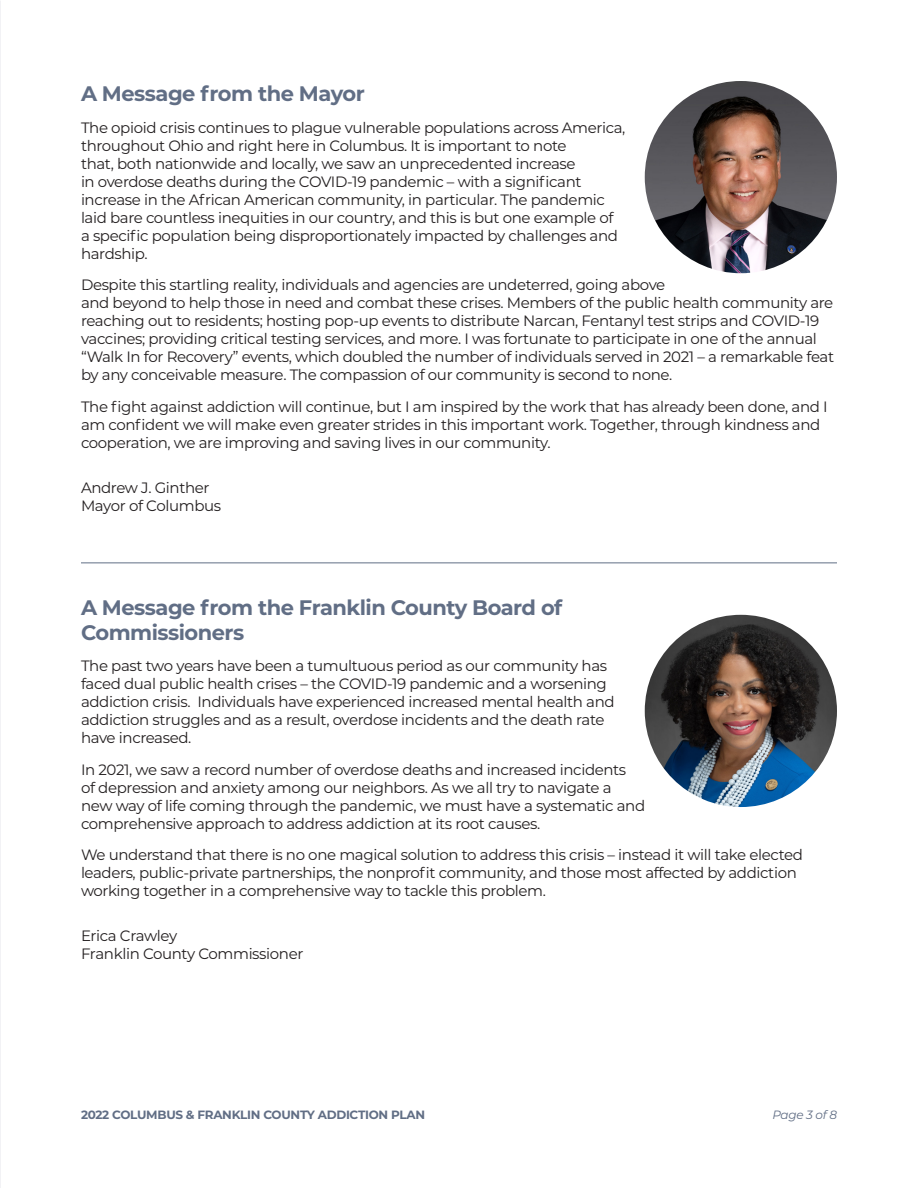
<style>
.page{position:relative;width:918px;height:1188px;background:#fff}
.page>*{position:absolute;margin:0;border:0;box-sizing:border-box;transform-origin:0 0}
.t1{font:700 21px/25.2px "Montserrat";letter-spacing:-.025em;color:#616e85}
.t2{font:15px/18px "Montserrat";letter-spacing:-.025em;color:#231f20}
.t3{font:700 12px "Montserrat";letter-spacing:-.025em;color:#616e85}
.t4{font:italic 12px "Montserrat";letter-spacing:-.025em;color:#616e85}
</style>
<div class="page">
<hr style="left:81px;top:562px;width:756px;height:1px;background:#616e85">
<img style="left:645px;top:81px;width:192px;height:192px;border-radius:96px">
<img style="left:645px;top:615px;width:192px;height:192px;border-radius:96px">
<p class="t1" style="left:81px;top:80px;width:285px">A Message from the Mayor</p>
<p class="t2" style="left:81px;top:118px;width:546px">The opioid crisis continues to plague vulnerable populations across America, throughout Ohio and right here in Columbus. It is important to note<br>that, both nationwide and locally, we saw an unprecedented increase<br>in overdose deaths during the COVID-19 pandemic – with a significant increase in the African American community, in particular. The pandemic laid bare countless inequities in our country, and this is but one example of a specific population being disproportionately impacted by challenges and hardship.</p>
<p class="t2" style="left:81px;top:275px;width:755px">Despite this startling reality, individuals and agencies are undeterred, going above<br>and beyond to help those in need and combat these crises. Members of the public health community are reaching out to residents; hosting pop-up events to distribute Narcan, Fentanyl test strips and COVID-19 vaccines; providing critical testing services, and more. I was fortunate to participate in one of the annual “Walk In for Recovery” events, which doubled the number of individuals served in 2021 – a remarkable feat by any conceivable measure. The compassion of our community is second to none.</p>
<p class="t2" style="left:81px;top:397px;width:748px">The fight against addiction will continue, but I am inspired by the work that has already been done, and I am confident we will make even greater strides in this important work. Together, through kindness and cooperation, we are improving and saving lives in our community.</p>
<p class="t2" style="left:81px;top:478px;width:130px">Andrew J. Ginther</p>
<p class="t2" style="left:81px;top:496px;width:142px">Mayor of Columbus</p>
<p class="t1" style="left:81px;top:594px;width:483px">A Message from the Franklin County Board of<br>Commissioners</p>
<p class="t2" style="left:81px;top:657px;width:535px">The past two years have been a tumultuous period as our community has faced dual public health crises – the COVID-19 pandemic and a worsening addiction crisis. Individuals have experienced increased mental health and addiction struggles and as a result, overdose incidents and the death rate have increased.</p>
<p class="t2" style="left:81px;top:760px;width:566px">In 2021, we saw a record number of overdose deaths and increased incidents<br>of depression and anxiety among our neighbors. As we all try to navigate a new way of life coming through the pandemic, we must have a systematic and comprehensive approach to address addiction at its root causes.</p>
<p class="t2" style="left:81px;top:846px;width:723px">We understand that there is no one magical solution to address this crisis – instead it will take elected leaders, public-private partnerships, the nonprofit community, and those most affected by addiction working together in a comprehensive way to tackle this problem.</p>
<p class="t2" style="left:81px;top:927px;width:98px">Erica Crawley</p>
<p class="t2" style="left:81px;top:945px;width:224px">Franklin County Commissioner</p>
<p class="t3" style="left:81px;top:1106px;width:346px">2022 COLUMBUS &amp; FRANKLIN COUNTY ADDICTION PLAN</p>
<p class="t4" style="left:772px;top:1106px;width:66px">Page 3 of 8</p>
</div>
